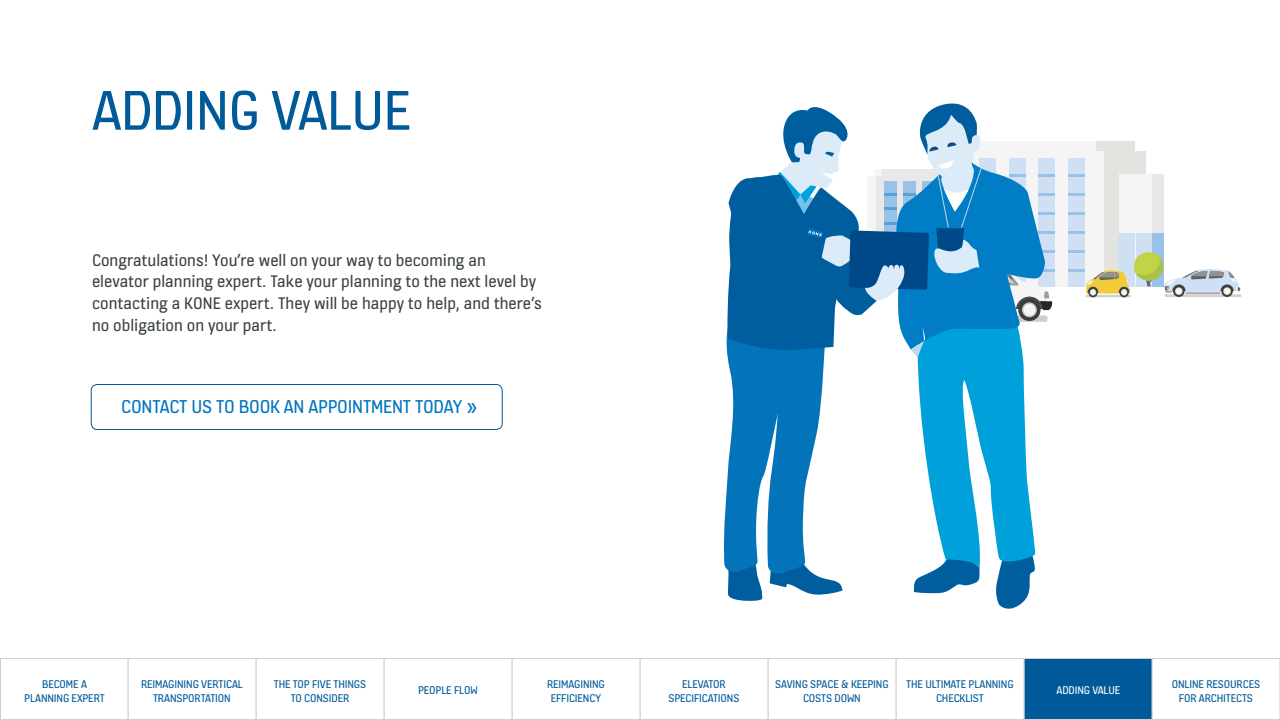
<style>
.page{position:relative;width:1280px;height:720px;background:#fff}
.page>*{position:absolute;margin:0;border:0;box-sizing:border-box;transform-origin:0 0}
.t1{font:60px "KONE Information v 13";letter-spacing:-.01em;color:#005a9a}
.t2{font:20px "KONE Information v 13";letter-spacing:-.01em;color:#0075bf}
.t3{font:18px/21.6px "KONE Information v 13";color:#3b4245}
.t4{font:12px/14px "KONE Information v 13";letter-spacing:-.01em;color:#005a9a;text-align:center}
.t5{font:12px "KONE Information v 13";letter-spacing:-.01em;color:#fff}
.s1{font-size:20.5px}
</style>
<div class="page">
<div style="left:1151px;top:658px;width:129px;height:62px;border:1px solid #cfcfcf"></div>
<div style="left:1024px;top:659px;width:128px;height:61px;background:#005a9a"></div>
<div style="left:1023px;top:658px;width:129px;height:62px;border:1px solid #cfcfcf"></div>
<div style="left:895px;top:658px;width:129px;height:62px;border:1px solid #cfcfcf"></div>
<div style="left:767px;top:658px;width:129px;height:62px;border:1px solid #cfcfcf"></div>
<div style="left:639px;top:658px;width:129px;height:62px;border:1px solid #cfcfcf"></div>
<div style="left:511px;top:658px;width:129px;height:62px;border:1px solid #cfcfcf"></div>
<div style="left:383px;top:658px;width:129px;height:62px;border:1px solid #cfcfcf"></div>
<div style="left:255px;top:658px;width:129px;height:62px;border:1px solid #cfcfcf"></div>
<div style="left:127px;top:658px;width:129px;height:62px;border:1px solid #cfcfcf"></div>
<div style="left:968px;top:141px;width:129px;height:10px;background:#f5f5f5"></div>
<div style="left:1097px;top:141px;width:38px;height:10px;background:#e3e3e0"></div>
<div style="left:959px;top:151px;width:146px;height:135px;background:#f5f5f5"></div>
<div style="left:1104px;top:151px;width:41px;height:135px;background:#e3e3e0"></div>
<div style="left:1038px;top:158px;width:17px;height:128px;background:#cfe0f5"></div>
<hr style="left:1038px;top:174px;width:17px;height:3px;background:#99c2e8">
<hr style="left:1038px;top:193px;width:17px;height:3px;background:#99c2e8">
<hr style="left:1038px;top:212px;width:17px;height:3px;background:#99c2e8">
<hr style="left:1038px;top:231px;width:17px;height:3px;background:#99c2e8">
<hr style="left:1038px;top:250px;width:17px;height:3px;background:#99c2e8">
<hr style="left:1038px;top:269px;width:17px;height:3px;background:#99c2e8">
<div style="left:1068px;top:158px;width:17px;height:128px;background:#cfe0f5"></div>
<hr style="left:1068px;top:174px;width:17px;height:3px;background:#99c2e8">
<hr style="left:1068px;top:193px;width:17px;height:3px;background:#99c2e8">
<hr style="left:1068px;top:212px;width:17px;height:3px;background:#99c2e8">
<hr style="left:1068px;top:231px;width:17px;height:3px;background:#99c2e8">
<hr style="left:1068px;top:250px;width:17px;height:3px;background:#99c2e8">
<hr style="left:1068px;top:269px;width:17px;height:3px;background:#99c2e8">
<div style="left:1119px;top:174px;width:33px;height:112px;background:#f5f5f5"></div>
<div style="left:1152px;top:174px;width:12px;height:112px;background:#e8e8e8"></div>
<div style="left:1119px;top:233px;width:16px;height:53px;background:#cfe0f5"></div>
<div style="left:1136px;top:233px;width:16px;height:53px;background:#cfe0f5"></div>
<div style="left:1152px;top:233px;width:6px;height:53px;background:#99c2e8"></div>
<div style="left:1158px;top:233px;width:6px;height:53px;background:#99c2e8"></div>
<hr style="left:1165px;top:294px;width:77px;height:3px;background:#cfcfcf">
<svg style="left:1221px;top:285px;width:12px;height:12px"></svg>
<svg style="left:1173px;top:285px;width:12px;height:12px"></svg>
<hr style="left:1086px;top:295px;width:45px;height:2px;background:#cfcfcf">
<svg style="left:1086px;top:252px;width:154px;height:43px"></svg>
<div style="left:91px;top:384px;width:412px;height:46px;border:1px solid #005a9a;border-radius:6px"></div>
<div style="left:0;top:658px;width:128px;height:62px;border:1px solid #cfcfcf"></div>
<svg style="left:724px;top:103px;width:329px;height:506px"></svg>
<h1 class="t1" style="left:92px;top:70px;width:320px">ADDING VALUE</h1>
<h3 class="t3" style="left:92px;top:248px;width:451px">Congratulations! You’re well on your way to becoming an elevator planning expert. Take your planning to the next level by contacting a KONE expert. They will be happy to help, and there’s no obligation on your part.</h3>
<h2 class="t2" style="left:121px;top:393px;width:358px">CONTACT US TO BOOK AN APPOINTMENT TODAY <span class="s1">»</span></h2>
<p class="t4" style="left:24px;top:676px;width:82px">BECOME A<br>PLANNING EXPERT</p>
<p class="t4" style="left:141px;top:676px;width:103px">REIMAGINING VERTICAL<br>TRANSPORTATION</p>
<p class="t4" style="left:418px;top:682px;width:61px">PEOPLE FLOW</p>
<p class="t4" style="left:547px;top:676px;width:59px">REIMAGINING<br>EFFICIENCY</p>
<p class="t4" style="left:668px;top:676px;width:73px">ELEVATOR<br>SPECIFICATIONS</p>
<p class="t4" style="left:775px;top:676px;width:115px">SAVING SPACE &amp; KEEPING<br>COSTS DOWN</p>
<p class="t4" style="left:906px;top:676px;width:109px">THE ULTIMATE PLANNING<br>CHECKLIST</p>
<p class="t5" style="left:1057px;top:682px;width:65px">ADDING VALUE</p>
<p class="t4" style="left:1172px;top:676px;width:90px">ONLINE RESOURCES<br>FOR ARCHITECTS</p>
<p class="t4" style="left:274px;top:676px;width:94px">THE TOP FIVE THINGS<br>TO CONSIDER</p>
</div>
